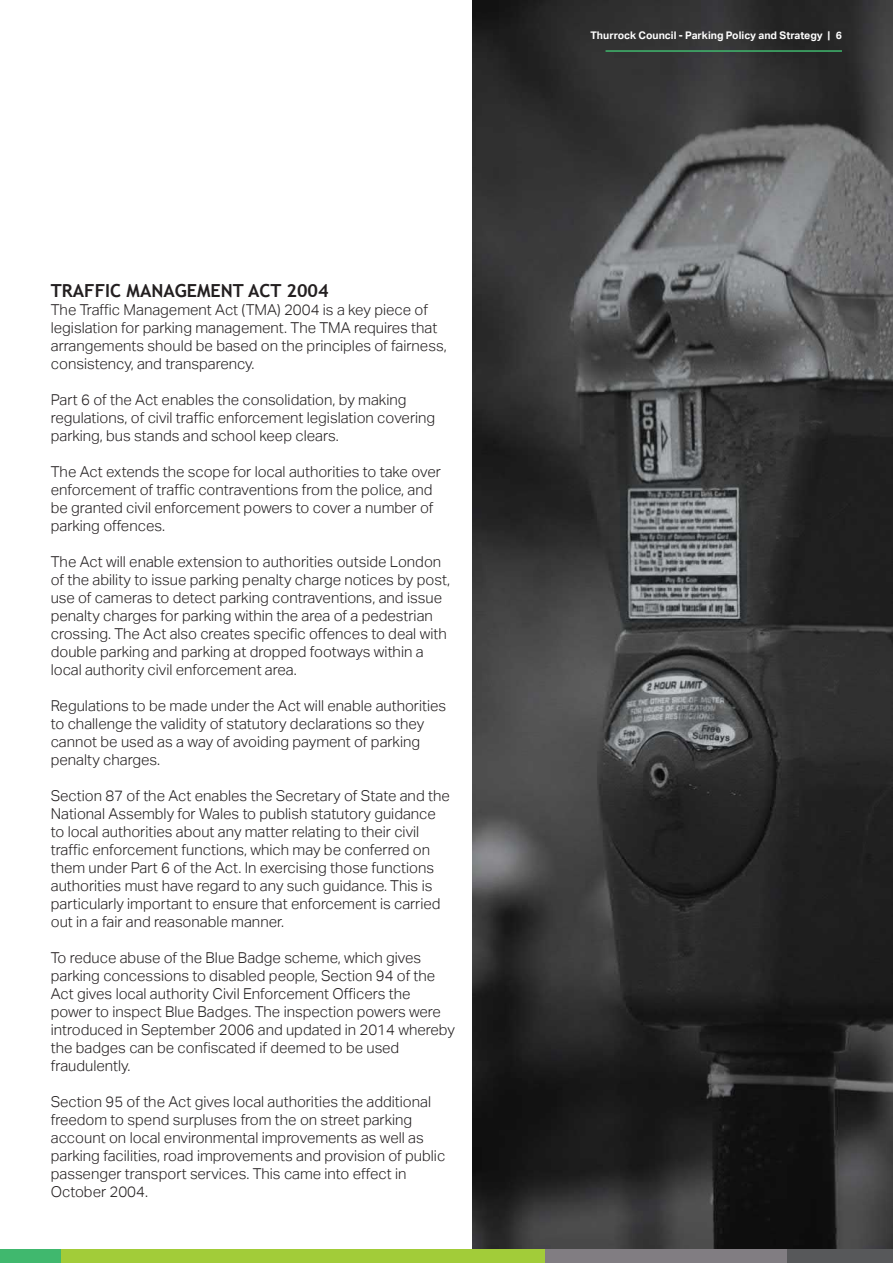
<style>
.page{position:relative;width:893px;height:1263px;background:#fff}
.page>*{position:absolute;margin:0;border:0;box-sizing:border-box;transform-origin:0 0}
.Sub_head_use{font:700 18px "Trebuchet MS";color:#231f20}
.Body_copy{font:300 15px/18px "Aktiv Grotesk";color:#231f20}
.Document_header{font:700 10.5px "Aktiv Grotesk";color:#fff}
</style>
<div class="page">
<img style="left:472px;top:0;width:421px;height:1250px">
<div style="left:0;top:1250px;width:62px;height:13px;background:#40b86e"></div>
<div style="left:62px;top:1250px;width:484px;height:13px;background:#a2cc39"></div>
<div style="left:546px;top:1250px;width:242px;height:13px;background:#817d82"></div>
<div style="left:788px;top:1250px;width:105px;height:13px;background:#57585a"></div>
<hr style="left:605px;top:50px;width:237px;height:2px;background:#40b86e">
<p class="Sub_head_use" style="left:51px;top:279px;width:279px">TRAFFIC MANAGEMENT ACT 2004</p>
<p class="Body_copy" style="left:51px;top:301px;width:397px">The Traffic Management Act (TMA) 2004 is a key piece of legislation for parking management. The TMA requires that arrangements should be based on the principles of fairness, consistency, and transparency.</p>
<p class="Body_copy" style="left:51px;top:391px;width:386px">Part 6 of the Act enables the consolidation, by making regulations, of civil traffic enforcement legislation covering parking, bus stands and school keep clears.</p>
<p class="Body_copy" style="left:51px;top:463px;width:392px">The Act extends the scope for local authorities to take over enforcement of traffic contraventions from the police, and be granted civil enforcement powers to cover a number of parking offences.</p>
<p class="Body_copy" style="left:51px;top:553px;width:401px">The Act will enable extension to authorities outside London of the ability to issue parking penalty charge notices by post, use of cameras to detect parking contraventions, and issue penalty charges for parking within the area of a pedestrian crossing. The Act also creates specific offences to deal with double parking and parking at dropped footways within a local authority civil enforcement area.</p>
<p class="Body_copy" style="left:51px;top:697px;width:397px">Regulations to be made under the Act will enable authorities to challenge the validity of statutory declarations so they cannot be used as a way of avoiding payment of parking penalty charges.</p>
<p class="Body_copy" style="left:51px;top:787px;width:400px">Section 87 of the Act enables the Secretary of State and the National Assembly for Wales to publish statutory guidance to local authorities about any matter relating to their civil traffic enforcement functions, which may be conferred on them under Part 6 of the Act. In exercising those functions authorities must have regard to any such guidance. This is particularly important to ensure that enforcement is carried out in a fair and reasonable manner.</p>
<p class="Body_copy" style="left:51px;top:949px;width:406px">To reduce abuse of the Blue Badge scheme, which gives parking concessions to disabled people, Section 94 of the Act gives local authority Civil Enforcement Officers the power to inspect Blue Badges. The inspection powers were introduced in September 2006 and updated in 2014 whereby the badges can be confiscated if deemed to be used fraudulently.</p>
<p class="Body_copy" style="left:51px;top:1093px;width:396px">Section 95 of the Act gives local authorities the additional freedom to spend surpluses from the on street parking account on local environmental improvements as well as parking facilities, road improvements and provision of public passenger transport services. This came into effect in October 2004.</p>
<p class="Document_header" style="left:590px;top:29px;width:253px">Thurrock Council - Parking Policy and Strategy | 6</p>
</div>
